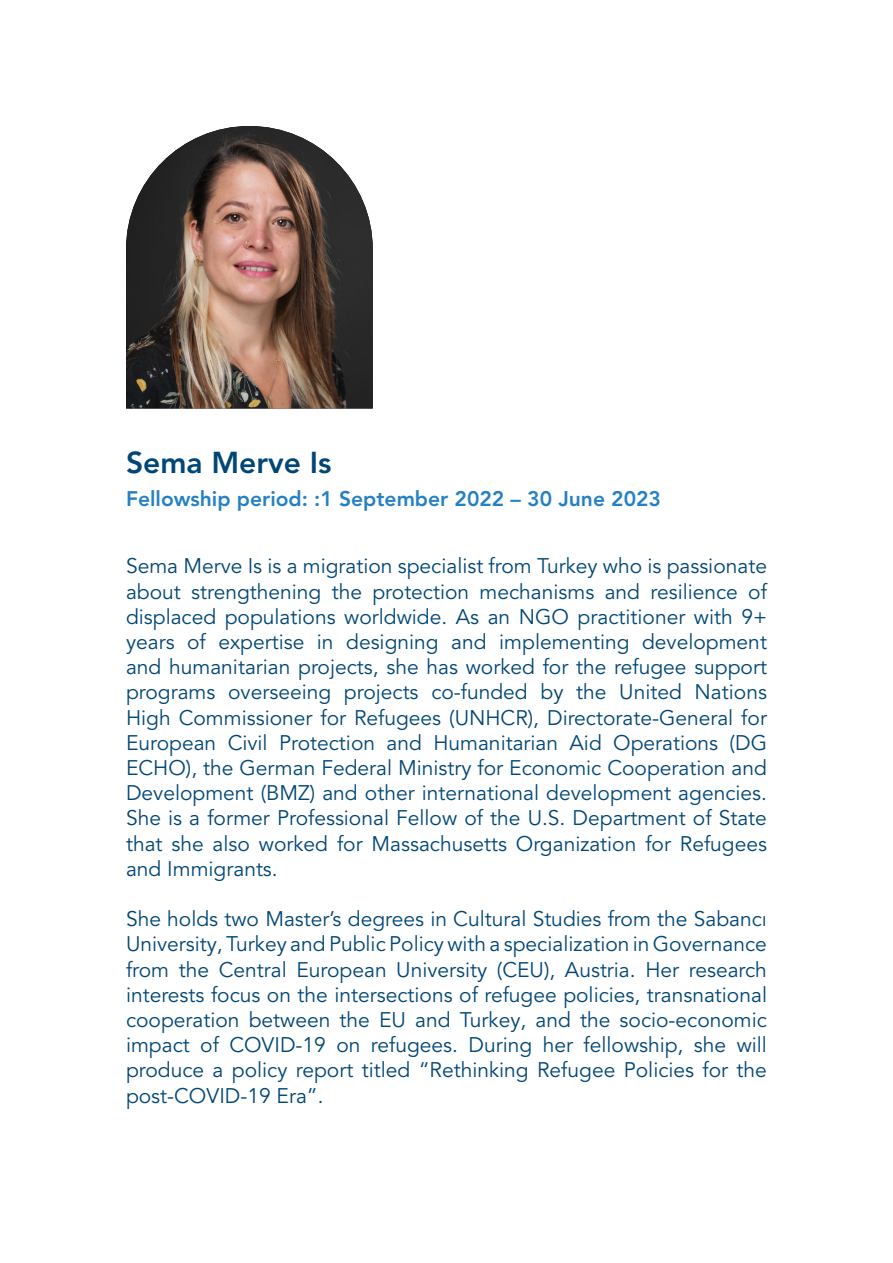
<style>
.page{position:relative;width:893px;height:1263px;background:#fff}
.page>*{position:absolute;margin:0;border:0;box-sizing:border-box;transform-origin:0 0}
.t1{font:800 30px "Avenir LT Pro";color:#004676}
.t2{font:21px/25.2px "Avenir LT Pro";color:#004676;text-align:justify}
.t3{font:800 21px "Avenir LT Pro";color:#2581c4}
</style>
<div class="page">
<img style="left:126px;top:126px;width:247px;height:282px">
<h1 class="t1" style="left:126px;top:444px;width:207px">Sema Merve Is</h1>
<p class="t3" style="left:126px;top:486px;width:536px">Fellowship period: :1 September 2022 – 30 June 2023</p>
<p class="t2" style="left:126px;top:554px;width:642px">Sema Merve Is is a migration specialist from Turkey who is passionate about strengthening the protection mechanisms and resilience of displaced populations worldwide. As an NGO practitioner with 9+ years of expertise in designing and implementing development and humanitarian projects, she has worked for the refugee support programs overseeing projects co-funded by the United Nations High Commissioner for Refugees (UNHCR), Directorate-General for European Civil Protection and Humanitarian Aid Operations (DG ECHO), the German Federal Ministry for Economic Cooperation and Development (BMZ) and other international development agencies.<br>She is a former Professional Fellow of the U.S. Department of State that she also worked for Massachusetts Organization for Refugees and Immigrants.</p>
<p class="t2" style="left:126px;top:907px;width:642px">She holds two Master’s degrees in Cultural Studies from the Sabancı University, Turkey and Public Policy with a specialization in Governance from the Central European University (CEU), Austria. Her research interests focus on the intersections of refugee policies, transnational cooperation between the EU and Turkey, and the socio-economic impact of COVID-19 on refugees. During her fellowship, she will produce a policy report titled “Rethinking Refugee Policies for the post-COVID-19 Era”.</p>
</div>
